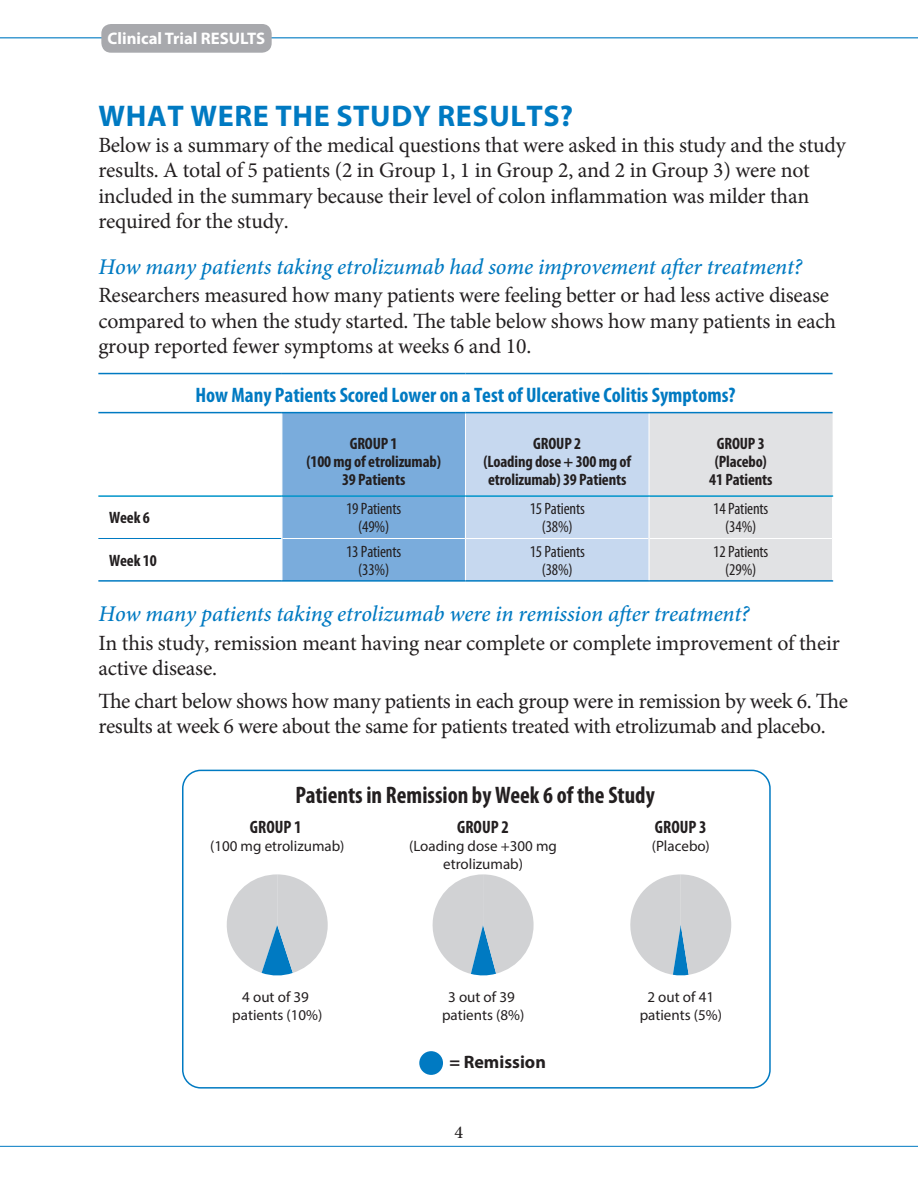
<style>
.page{position:relative;width:918px;height:1188px;background:#fff}
.page>*{position:absolute;margin:0;border:0;box-sizing:border-box;transform-origin:0 0}
.blue_head_all_caps{font:700 30px "Myriad Pro";letter-spacing:.02em;color:#007ac2}
.t1{font:700 condensed 24px "Myriad Pro";color:#231f20}
.ital_question{font:italic 500 22.5px "Minion Pro";letter-spacing:-.005em;color:#007ac2}
.RM_Body_Copy{font:21.75px/25.5px "Minion Pro";letter-spacing:-.01em;color:#231f20}
.TABLE_Title{font:700 condensed 21px "Myriad Pro";color:#007ac2}
.t2{font:700 condensed 18px "Myriad Pro";color:#231f20}
.t3{font:700 18px "Myriad Pro";color:#231f20}
.text__tighter_spacin{font:500 18px "Minion Pro";color:#231f20}
.t4{font:700 16.8px "Myriad Pro";color:#fff}
.TABLE_COL_Heads{font:700 condensed 16.5px/18px "Myriad Pro";letter-spacing:-.01em;color:#231f20;text-align:center}
.TABLE_BODY_copy{font:condensed 16.5px/18px "Myriad Pro";letter-spacing:-.01em;color:#231f20;text-align:center}
.TABLE_ROW_Heads{font:700 condensed 16.5px "Myriad Pro";letter-spacing:-.01em;color:#231f20}
.t5{font:15px/18px "Myriad Pro";color:#231f20;text-align:center}
</style>
<div class="page">
<hr style="left:0;top:1146px;width:918px;height:1px;background:#007ac2">
<svg style="left:98px;top:374px;width:735px;height:40px"></svg>
<svg style="left:282px;top:413px;width:551px;height:167px"></svg>
<hr style="left:282px;top:413px;width:1px;height:82px;background:#fff">
<hr style="left:465px;top:413px;width:1px;height:82px;background:#fff">
<hr style="left:649px;top:413px;width:1px;height:82px;background:#fff">
<hr style="left:98px;top:373px;width:184px;height:1px;background:#007ac2">
<hr style="left:282px;top:373px;width:183px;height:1px;background:#007ac2">
<hr style="left:465px;top:373px;width:184px;height:1px;background:#007ac2">
<hr style="left:649px;top:373px;width:184px;height:1px;background:#007ac2">
<hr style="left:98px;top:412px;width:184px;height:1px;background:#007ac2">
<hr style="left:282px;top:412px;width:183px;height:1px;background:#007ac2">
<hr style="left:465px;top:412px;width:184px;height:1px;background:#007ac2">
<hr style="left:649px;top:412px;width:184px;height:1px;background:#007ac2">
<hr style="left:98px;top:580px;width:184px;height:2px;background:#007ac2">
<hr style="left:282px;top:580px;width:183px;height:2px;background:#007ac2">
<hr style="left:465px;top:580px;width:184px;height:2px;background:#007ac2">
<hr style="left:649px;top:580px;width:184px;height:2px;background:#007ac2">
<hr style="left:282px;top:538px;width:183px;height:1px;background:#fff">
<hr style="left:466px;top:538px;width:182px;height:1px;background:#fff">
<hr style="left:650px;top:538px;width:182px;height:1px;background:#fff">
<hr style="left:98px;top:538px;width:183px;height:1px;background:#007ac2">
<hr style="left:98px;top:495px;width:184px;height:2px;background:#0094ca">
<hr style="left:282px;top:495px;width:183px;height:2px;background:#0094ca">
<hr style="left:465px;top:495px;width:184px;height:2px;background:#0094ca">
<hr style="left:649px;top:495px;width:184px;height:2px;background:#0094ca">
<hr style="left:465px;top:497px;width:1px;height:41px;background:#fff">
<hr style="left:648px;top:497px;width:2px;height:41px;background:#fff">
<hr style="left:832px;top:497px;width:1px;height:41px;background:#fff">
<hr style="left:465px;top:538px;width:1px;height:42px;background:#fff">
<hr style="left:648px;top:538px;width:2px;height:42px;background:#fff">
<hr style="left:832px;top:538px;width:1px;height:42px;background:#fff">
<div style="left:182px;top:770px;width:589px;height:319px;border:2px solid #007ac2;border-radius:18px"></div>
<svg style="left:226px;top:874px;width:102px;height:102px"></svg>
<div style="left:419px;top:1051px;width:24px;height:24px;background:#007ac2;border-radius:50%"></div>
<svg style="left:432px;top:874px;width:102px;height:102px"></svg>
<svg style="left:630px;top:874px;width:101px;height:102px"></svg>
<hr style="left:0;top:37px;width:918px;height:1px;background:#007ac2">
<div style="left:101px;top:24px;width:171px;height:29px;background:#a8a9ad;border-radius:10px"></div>
<p class="t4" style="left:108px;top:27px;width:159px">Clinical Trial RESULTS</p>
<p class="blue_head_all_caps" style="left:99px;top:96px;width:476px">WHAT WERE THE STUDY RESULTS?</p>
<p class="RM_Body_Copy" style="left:98px;top:132px;width:749px">Below is a summary of the medical questions that were asked in this study and the study results. A total of 5 patients (2 in Group 1, 1 in Group 2, and 2 in Group 3) were not included in the summary because their level of colon inflammation was milder than required for the study.</p>
<p class="ital_question" style="left:98px;top:251px;width:705px">How many patients taking etrolizumab had some improvement after treatment?</p>
<p class="RM_Body_Copy" style="left:98px;top:283px;width:739px">Researchers measured how many patients were feeling better or had less active disease compared to when the study started. The table below shows how many patients in each group reported fewer symptoms at weeks 6 and 10.</p>
<p class="TABLE_Title" style="left:195px;top:382px;width:542px">How Many Patients Scored Lower on a Test of Ulcerative Colitis Symptoms?</p>
<p class="TABLE_COL_Heads" style="left:306px;top:434px;width:136px">GROUP 1<br>(100 mg of etrolizumab)<br>39 Patients</p>
<p class="TABLE_COL_Heads" style="left:483px;top:434px;width:149px">GROUP 2<br>(Loading dose + 300 mg of etrolizumab) 39 Patients</p>
<p class="TABLE_COL_Heads" style="left:709px;top:434px;width:65px">GROUP 3 (Placebo)<br>41 Patients</p>
<p class="TABLE_ROW_Heads" style="left:109px;top:508px;width:42px">Week 6</p>
<p class="TABLE_BODY_copy" style="left:346px;top:500px;width:57px">19 Patients (49%)</p>
<p class="TABLE_BODY_copy" style="left:530px;top:500px;width:57px">15 Patients (38%)</p>
<p class="TABLE_BODY_copy" style="left:713px;top:500px;width:57px">14 Patients (34%)</p>
<p class="TABLE_ROW_Heads" style="left:109px;top:550px;width:49px">Week 10</p>
<p class="TABLE_BODY_copy" style="left:346px;top:542px;width:57px">13 Patients (33%)</p>
<p class="TABLE_BODY_copy" style="left:530px;top:542px;width:57px">15 Patients (38%)</p>
<p class="TABLE_BODY_copy" style="left:713px;top:542px;width:57px">12 Patients (29%)</p>
<p class="ital_question" style="left:98px;top:599px;width:653px">How many patients taking etrolizumab were in remission after treatment?</p>
<p class="RM_Body_Copy" style="left:98px;top:630px;width:743px">In this study, remission meant having near complete or complete improvement of their active disease.</p>
<p class="RM_Body_Copy" style="left:98px;top:688px;width:751px">The chart below shows how many patients in each group were in remission by week 6. The results at week 6 were about the same for patients treated with etrolizumab and placebo.</p>
<p class="t1" style="left:296px;top:780px;width:361px">Patients in Remission by Week 6 of the Study</p>
<p class="t2" style="left:250px;top:816px;width:53px">GROUP 1</p>
<p class="t5" style="left:210px;top:837px;width:136px">(100 mg etrolizumab)</p>
<p class="t2" style="left:457px;top:816px;width:53px">GROUP 2</p>
<p class="t5" style="left:409px;top:837px;width:149px">(Loading dose +300 mg etrolizumab)</p>
<p class="t2" style="left:655px;top:816px;width:53px">GROUP 3</p>
<p class="t5" style="left:652px;top:837px;width:60px">(Placebo)</p>
<p class="t5" style="left:232px;top:988px;width:91px">4 out of 39 patients (10%)</p>
<p class="t5" style="left:442px;top:988px;width:84px">3 out of 39 patients (8%)</p>
<p class="t3" style="left:449px;top:1050px;width:98px">= Remission</p>
<p class="text__tighter_spacin" style="left:455px;top:1120px;width:10px">4</p>
<p class="t5" style="left:640px;top:988px;width:84px">2 out of 41 patients (5%)</p>
</div>
